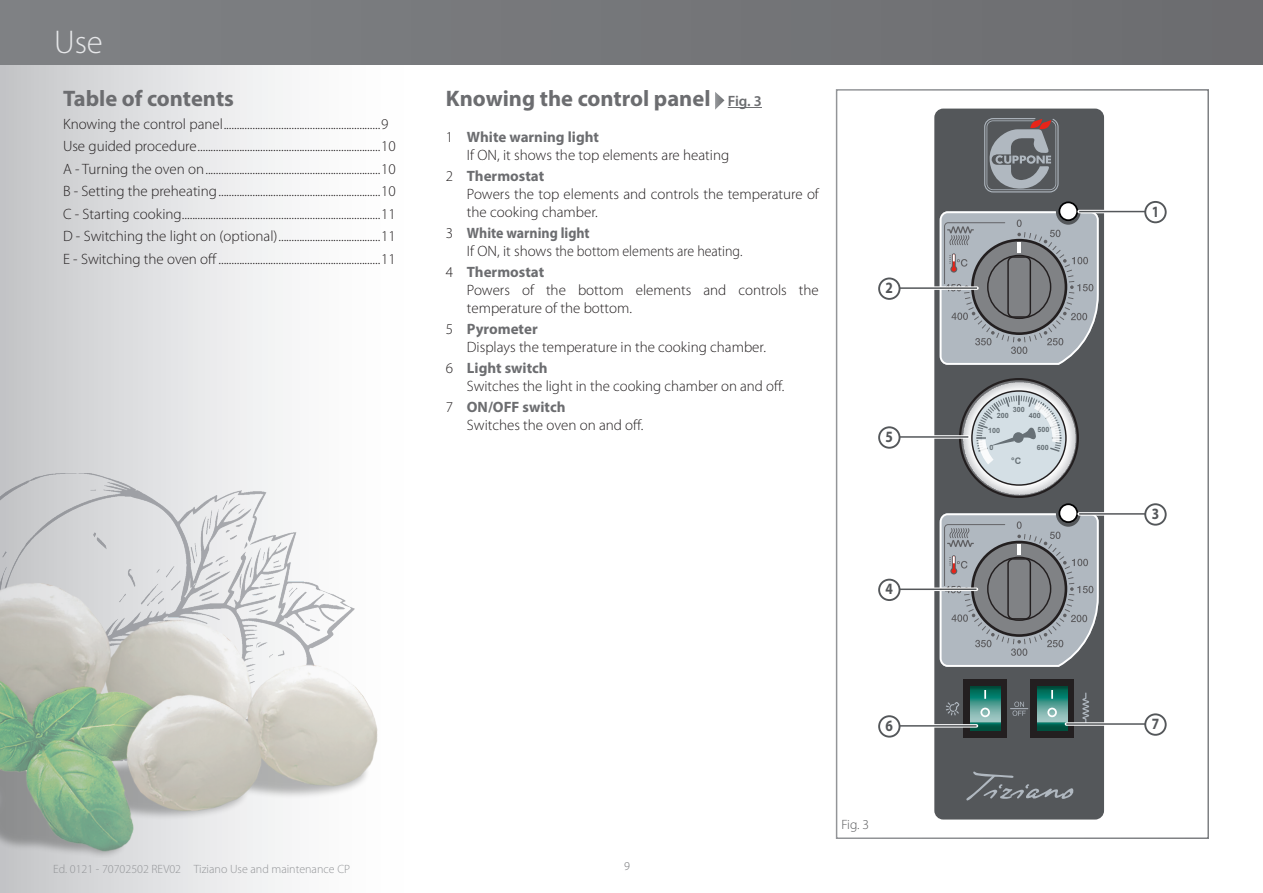
<style>
.page{position:relative;width:1263px;height:893px;background:#fff}
.page>*{position:absolute;margin:0;border:0;box-sizing:border-box;transform-origin:0 0}
.Titoli_bianchi_EN{font:300 33px "Myriad Pro";color:#e6e7e9}
.Sottotitolo_EN{font:700 22.5px "Myriad Pro";color:#6c6d70}
.Indice_sottotitolo_E{font:700 22.5px "Myriad Pro";color:#6c6d70}
.t1{font:700 15.75px "Myriad Pro";color:#54575a;scale:.85 1}
.Indice_sottotitolo_E-2{font:300 15px "Myriad Pro";color:#231f20}
.Testo_corrente_10_pt{font:300 15px/18px "Myriad Pro";color:#231f20}
.Testo_corrente_10_pt-2{font:700 15px "Myriad Pro";color:#6c6d70}
.Testo_corrente_10_pt-3{font:700 15px "Myriad Pro";color:#6c6d70;scale:.93 1}
.t2{font:300 13.5px "Myriad Pro";color:#57585a}
.t3{font:300 12px "Myriad Pro";color:#939598}
.t4{font:300 12px "Myriad Pro";color:#6c6d70}
.t5{font:700 9px "Arial";color:#231f20}
.t6{font:700 7.2px/14.4px "Arial";color:#231f20}
.s1{font-weight:600;font-size:15px}
.s2{font-weight:300;color:#231f20}
</style>
<div class="page">
<div style="left:0;top:0;width:1263px;height:65px;background:#75777a"></div>
<div style="left:0;top:65px;width:427px;height:828px;background:linear-gradient(to right,#c8c9cc,#fff)"></div>
<div style="left:934px;top:109px;width:170px;height:710px;background:#54575a;border-radius:9px"></div>
<svg style="left:966px;top:772px;width:107px;height:28px"></svg>
<svg style="left:940px;top:211px;width:159px;height:154px;background:#a8afb5"></svg>
<svg style="left:946px;top:702px;width:13px;height:13px"></svg>
<svg style="left:1082px;top:693px;width:7px;height:29px"></svg>
<svg style="left:1010px;top:702px;width:18px;height:14px"></svg>
<svg style="left:940px;top:513px;width:159px;height:154px;background:#a8aeb5"></svg>
<div style="left:1059px;top:504px;width:18px;height:18px;background:#fff;border-radius:50%"></div>
<div style="left:1058px;top:503px;width:20px;height:20px;border:2px solid #000001;border-radius:50%"></div>
<div style="left:1059px;top:202px;width:18px;height:18px;background:#fff;border-radius:50%"></div>
<div style="left:1058px;top:201px;width:20px;height:20px;border:2px solid #000001;border-radius:50%"></div>
<div style="left:972px;top:240px;width:94px;height:94px;background:#808285;border-radius:50%"></div>
<div style="left:971px;top:239px;width:96px;height:96px;border:3px solid #231f20;border-radius:50%"></div>
<div style="left:987px;top:255px;width:64px;height:64px;border:1px solid #231f20;border-radius:50%"></div>
<div style="left:1007px;top:256px;width:24px;height:62px;border:1px solid #231f20;border-radius:5px"></div>
<hr style="left:1017px;top:242px;width:4px;height:11px;background:#fff">
<div style="left:972px;top:542px;width:94px;height:93px;background:#808285;border-radius:50%"></div>
<div style="left:971px;top:541px;width:96px;height:96px;border:3px solid #231f20;border-radius:50%"></div>
<div style="left:987px;top:557px;width:64px;height:64px;border:1px solid #231f20;border-radius:50%"></div>
<div style="left:1007px;top:558px;width:24px;height:62px;border:1px solid #231f20;border-radius:5px"></div>
<hr style="left:1017px;top:544px;width:4px;height:10px;background:#fff">
<div style="left:959px;top:378px;width:120px;height:120px;border:4px solid #231f20;border-radius:50%"></div>
<svg style="left:961px;top:380px;width:116px;height:116px;background:#c1c2c4"></svg>
<svg style="left:972px;top:391px;width:94px;height:94px"></svg>
<svg style="left:976px;top:395px;width:86px;height:70px;background:#c8d1d6"></svg>
<div style="left:963px;top:680px;width:43px;height:58px;background:#231f20"></div>
<div style="left:1030px;top:680px;width:43px;height:58px;background:#231f20"></div>
<div style="left:1037px;top:686px;width:30px;height:45px;background:#00513f"></div>
<svg style="left:1037px;top:689px;width:30px;height:37px"></svg>
<div style="left:1047px;top:708px;width:10px;height:9px;border:2px solid #fff;border-radius:50%"></div>
<svg style="left:1051px;top:691px;width:2px;height:7px"></svg>
<svg style="left:970px;top:686px;width:30px;height:44px"></svg>
<div style="left:980px;top:708px;width:10px;height:9px;border:2px solid #fff;border-radius:50%"></div>
<svg style="left:984px;top:691px;width:2px;height:7px"></svg>
<hr style="left:1079px;top:210px;width:66px;height:3px;background:#fff">
<hr style="left:1079px;top:211px;width:66px;height:1px;background:#54575a">
<div style="left:1144px;top:201px;width:23px;height:22px;border:2px solid #54575a;border-radius:50%"></div>
<svg style="left:1079px;top:512px;width:25px;height:4px"></svg>
<hr style="left:1079px;top:513px;width:66px;height:2px;background:#54575a">
<div style="left:1144px;top:503px;width:23px;height:23px;border:2px solid #54575a;border-radius:50%"></div>
<svg style="left:900px;top:286px;width:77px;height:4px"></svg>
<hr style="left:900px;top:287px;width:77px;height:2px;background:#54575a">
<div style="left:878px;top:277px;width:22px;height:23px;border:2px solid #54575a;border-radius:50%"></div>
<svg style="left:900px;top:435px;width:68px;height:4px"></svg>
<hr style="left:900px;top:436px;width:68px;height:2px;background:#54575a">
<div style="left:878px;top:426px;width:22px;height:23px;border:2px solid #54575a;border-radius:50%"></div>
<svg style="left:900px;top:587px;width:76px;height:4px"></svg>
<hr style="left:900px;top:588px;width:76px;height:2px;background:#54575a">
<div style="left:878px;top:579px;width:22px;height:22px;border:2px solid #54575a;border-radius:50%"></div>
<svg style="left:900px;top:724px;width:76px;height:4px"></svg>
<hr style="left:900px;top:725px;width:76px;height:2px;background:#54575a">
<div style="left:878px;top:715px;width:22px;height:23px;border:2px solid #54575a;border-radius:50%"></div>
<svg style="left:1066px;top:722px;width:38px;height:4px"></svg>
<hr style="left:1066px;top:723px;width:79px;height:2px;background:#54575a">
<div style="left:1144px;top:713px;width:23px;height:23px;border:2px solid #54575a;border-radius:50%"></div>
<div style="left:836px;top:89px;width:373px;height:750px;border:2px solid #fff"></div>
<img style="left:0;top:465px;width:393px;height:392px">
<svg style="left:984px;top:118px;width:75px;height:75px"></svg>
<hr style="left:728px;top:107px;width:34px;height:1px;background:#6c6d70">
<svg style="left:715px;top:92px;width:9px;height:18px"></svg>
<p class="Titoli_bianchi_EN" style="left:54px;top:24px;width:50px">Use</p>
<p class="Indice_sottotitolo_E" style="left:63px;top:84px;width:173px">Table of contents</p>
<p class="Indice_sottotitolo_E-2" style="left:63px;top:115px;width:327px">Knowing the control panel............................................................9</p>
<p class="Indice_sottotitolo_E-2" style="left:63px;top:138px;width:334px">Use guided procedure......................................................................10</p>
<p class="Indice_sottotitolo_E-2" style="left:63px;top:160px;width:334px">A - Turning the oven on...................................................................10</p>
<p class="Indice_sottotitolo_E-2" style="left:63px;top:183px;width:334px">B - Setting the preheating..............................................................10</p>
<p class="Indice_sottotitolo_E-2" style="left:63px;top:205px;width:334px">C - Starting cooking............................................................................11</p>
<p class="Indice_sottotitolo_E-2" style="left:63px;top:228px;width:334px">D - Switching the light on (optional).......................................11</p>
<p class="Indice_sottotitolo_E-2" style="left:63px;top:250px;width:334px">E - Switching the oven off..............................................................11</p>
<p class="Sottotitolo_EN" style="left:446px;top:84px;width:318px">Knowing the control panel <span class="s1">Fig. 3</span></p>
<p class="Testo_corrente_10_pt-2" style="left:446px;top:127px;width:155px"><span class="s2">1</span> White warning light</p>
<p class="Testo_corrente_10_pt" style="left:467px;top:146px;width:264px">If ON, it shows the top elements are heating</p>
<p class="Testo_corrente_10_pt-2" style="left:446px;top:166px;width:100px"><span class="s2">2</span> Thermostat</p>
<p class="Testo_corrente_10_pt" style="left:467px;top:185px;width:353px">Powers the top elements and controls the temperature of the cooking chamber.</p>
<p class="Testo_corrente_10_pt-3" style="left:446px;top:223px;width:156px"><span class="s2">3</span> White warning light</p>
<p class="Testo_corrente_10_pt" style="left:467px;top:242px;width:277px">If ON, it shows the bottom elements are heating.</p>
<p class="Testo_corrente_10_pt-2" style="left:446px;top:262px;width:100px"><span class="s2">4</span> Thermostat</p>
<p class="Testo_corrente_10_pt" style="left:467px;top:281px;width:353px">Powers of the bottom elements and controls the temperature of the bottom.</p>
<p class="Testo_corrente_10_pt-2" style="left:446px;top:319px;width:93px"><span class="s2">5</span> Pyrometer</p>
<p class="Testo_corrente_10_pt" style="left:467px;top:338px;width:301px">Displays the temperature in the cooking chamber.</p>
<p class="Testo_corrente_10_pt-2" style="left:446px;top:358px;width:103px"><span class="s2">6</span> Light switch</p>
<p class="Testo_corrente_10_pt" style="left:467px;top:377px;width:319px">Switches the light in the cooking chamber on and off.</p>
<p class="Testo_corrente_10_pt-2" style="left:446px;top:397px;width:121px"><span class="s2">7</span> ON/OFF switch</p>
<p class="Testo_corrente_10_pt" style="left:467px;top:416px;width:178px">Switches the oven on and off.</p>
<p class="t1" style="left:885px;top:278px;width:10px">2</p>
<p class="t1" style="left:885px;top:427px;width:10px">5</p>
<p class="t3" style="left:53px;top:862px;width:299px">Ed. 0121 - 70702502 REV02 Tiziano Use and maintenance CP</p>
<p class="t4" style="left:624px;top:859px;width:7px">9</p>
<p class="t1" style="left:885px;top:579px;width:10px">4</p>
<p class="t1" style="left:885px;top:715px;width:10px">6</p>
<p class="t2" style="left:841px;top:817px;width:29px">Fig. 3</p>
<p class="t6" style="left:1013px;top:402px;width:14px">300</p>
<p class="t6" style="left:1037px;top:408px;width:14px;text-indent:-8px">400<br>500</p>
<p class="t6" style="left:1037px;top:441px;width:14px">600</p>
<p class="t6" style="left:997px;top:408px;width:14px">200</p>
<p class="t6" style="left:988px;top:423px;width:14px">100</p>
<p class="t6" style="left:989px;top:440px;width:6px">0</p>
<p class="t5" style="left:1011px;top:455px;width:12px">°C</p>
<p class="t1" style="left:1152px;top:201px;width:10px">1</p>
<p class="t1" style="left:1152px;top:503px;width:10px">3</p>
<p class="t1" style="left:1152px;top:714px;width:10px">7</p>
</div>
